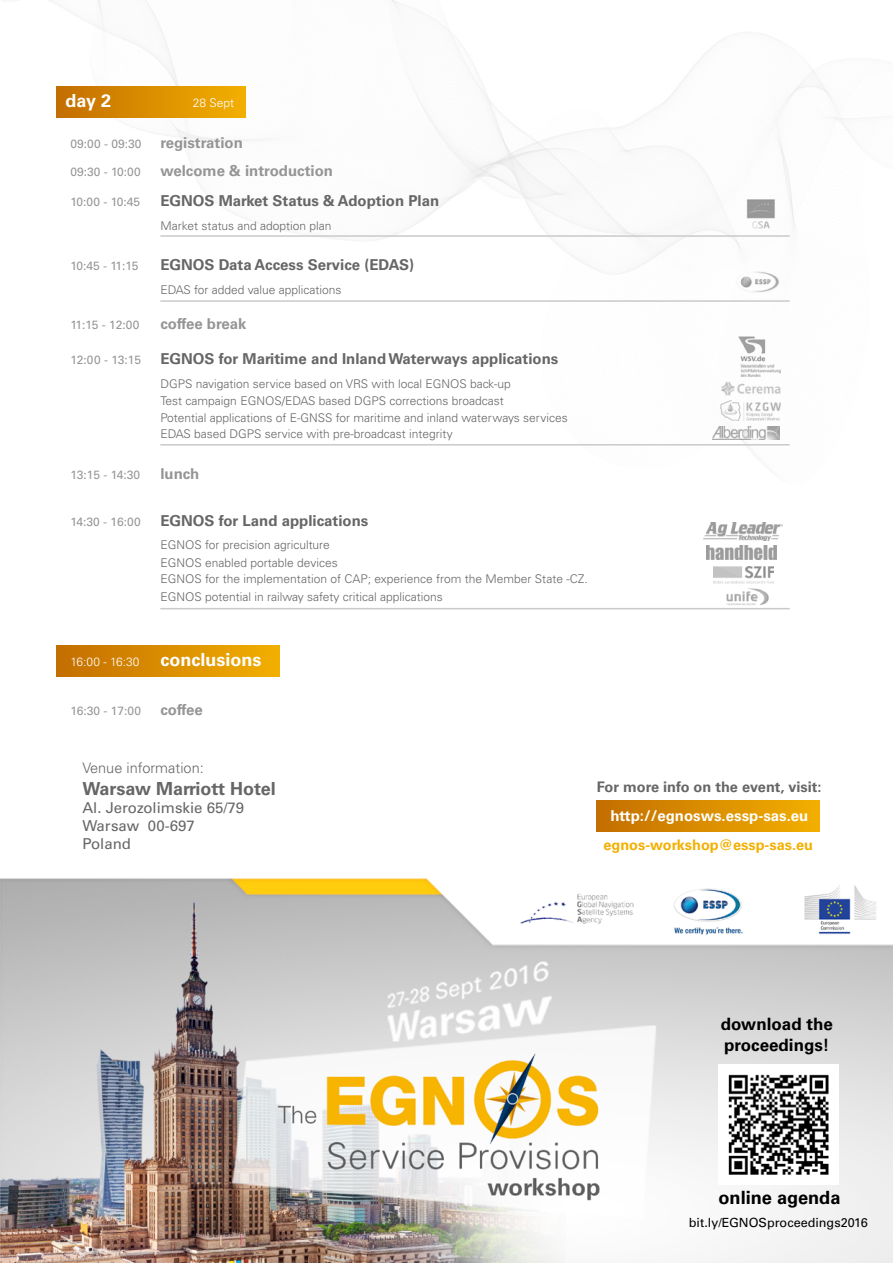
<style>
.page{position:relative;width:893px;height:1263px;background:#fff}
.page>*{position:absolute;margin:0;border:0;box-sizing:border-box;transform-origin:0 0}
.t1{font:700 18.3px "Univers LT Std";color:#000}
.t2{font:700 18px "Univers LT Std";color:#666}
.t3{font:700 18px "Univers LT Std";color:#fff}
.t4{font:700 16.95px/20.4px "Univers LT Std";color:#000}
.t5{font:700 15px "Univers LT Std";color:#666}
.t6{font:700 15px/28px "Univers LT Std";color:#959595}
.t7{font:15px/18px "Univers LT Std";color:#666}
.t8{font:700 15px "Univers LT Std";color:#fff}
.t9{font:700 14.55px "Univers LT Std";color:#666}
.t10{font:700 14.55px "Univers LT Std";color:#f3b000}
.t11{font:300 14.55px "Univers LT Std";color:#666}
.t12{font:12.6px "Univers LT Std";color:#000}
.t13{font:300 12px/16.8px "Univers LT Std";color:#666}
.t14{font:12px "Univers LT Std";letter-spacing:-.015em;color:#959595}
.t15{font:300 12px "Univers LT Std";color:#fff}
</style>
<div class="page">
<img style="left:51px;top:1px;width:800px;height:831px">
<img style="left:0;top:878px;width:893px;height:385px">
<div style="left:57px;top:86px;width:189px;height:32px;background:linear-gradient(to right,#c36e01,#f2af00)"></div>
<div style="left:57px;top:645px;width:223px;height:32px;background:linear-gradient(to right,#c36e01,#f3af00)"></div>
<div style="left:597px;top:800px;width:223px;height:31px;background:linear-gradient(to right,#c36e01,#f3af00)"></div>
<img style="left:703px;top:522px;width:79px;height:18px">
<hr style="left:160px;top:608px;width:630px;height:1px;background:#cacaca">
<hr style="left:160px;top:444px;width:630px;height:2px;background:#cacaca">
<hr style="left:160px;top:300px;width:630px;height:2px;background:#cacaca">
<hr style="left:160px;top:235px;width:630px;height:2px;background:#cacaca">
<img style="left:738px;top:337px;width:43px;height:40px">
<img style="left:713px;top:427px;width:66px;height:12px">
<img style="left:736px;top:271px;width:43px;height:22px">
<img style="left:745px;top:198px;width:31px;height:32px">
<img style="left:713px;top:567px;width:60px;height:16px">
<img style="left:707px;top:545px;width:69px;height:15px">
<img style="left:720px;top:401px;width:60px;height:20px">
<img style="left:721px;top:381px;width:60px;height:14px">
<img style="left:718px;top:1065px;width:120px;height:119px">
<img style="left:722px;top:586px;width:51px;height:21px">
<h2 class="t3" style="left:66px;top:90px;width:47px">day 2</h2>
<p class="t15" style="left:193px;top:96px;width:43px">28 Sept</p>
<p class="t14" style="left:70px;top:136px;width:73px">09:00 - 09:30</p>
<p class="t6" style="left:160px;top:128px;width:174px">registration<br>welcome &amp; introduction</p>
<p class="t14" style="left:70px;top:164px;width:72px">09:30 - 10:00</p>
<p class="t14" style="left:70px;top:194px;width:71px">10:00 - 10:45</p>
<p class="t5" style="left:160px;top:192px;width:280px">EGNOS Market Status &amp; Adoption Plan</p>
<p class="t13" style="left:160px;top:217px;width:173px">Market status and adoption plan</p>
<p class="t5" style="left:160px;top:256px;width:255px">EGNOS Data Access Service (EDAS)</p>
<p class="t13" style="left:160px;top:281px;width:183px">EDAS for added value applications</p>
<p class="t14" style="left:70px;top:259px;width:70px">10:45 - 11:15</p>
<p class="t14" style="left:70px;top:317px;width:71px">11:15 - 12:00</p>
<p class="t6" style="left:160px;top:309px;width:88px">coffee break</p>
<p class="t14" style="left:70px;top:352px;width:72px">12:00 - 13:15</p>
<p class="t5" style="left:160px;top:350px;width:400px">EGNOS for Maritime and Inland Waterways applications</p>
<p class="t13" style="left:160px;top:375px;width:409px">DGPS navigation service based on VRS with local EGNOS back-up<br>Test campaign EGNOS/EDAS based DGPS corrections broadcast<br>Potential applications of E-GNSS for maritime and inland waterways services EDAS based DGPS service with pre-broadcast integrity</p>
<p class="t14" style="left:70px;top:468px;width:71px">13:15 - 14:30</p>
<p class="t14" style="left:70px;top:515px;width:72px">14:30 - 16:00</p>
<p class="t6" style="left:160px;top:460px;width:40px">lunch</p>
<p class="t5" style="left:160px;top:512px;width:210px">EGNOS for Land applications</p>
<p class="t13" style="left:160px;top:537px;width:429px">EGNOS for precision agriculture<br>EGNOS enabled portable devices<br>EGNOS for the implementation of CAP; experience from the Member State -CZ.<br>EGNOS potential in railway safety critical applications</p>
<p class="t15" style="left:70px;top:654px;width:71px">16:00 - 16:30</p>
<p class="t14" style="left:70px;top:704px;width:72px">16:30 - 17:00</p>
<h2 class="t3" style="left:160px;top:649px;width:102px">conclusions</h2>
<p class="t6" style="left:160px;top:696px;width:44px">coffee</p>
<p class="t11" style="left:82px;top:759px;width:123px">Venue information:</p>
<h2 class="t2" style="left:82px;top:778px;width:195px">Warsaw Marriott Hotel</h2>
<p class="t7" style="left:82px;top:798px;width:163px">Al. Jerozolimskie 65/79<br>Warsaw 00-697<br>Poland</p>
<p class="t8" style="left:610px;top:807px;width:199px">http://egnosws.essp-sas.eu</p>
<p class="t9" style="left:597px;top:778px;width:226px">For more info on the event, visit:</p>
<p class="t10" style="left:603px;top:836px;width:211px">egnos-workshop@essp-sas.eu</p>
<h3 class="t4" style="left:721px;top:1014px;width:114px">download the proceedings!</h3>
<h1 class="t1" style="left:718px;top:1187px;width:124px">online agenda</h1>
<p class="t12" style="left:689px;top:1215px;width:180px">bit.ly/EGNOSproceedings2016</p>
</div>
